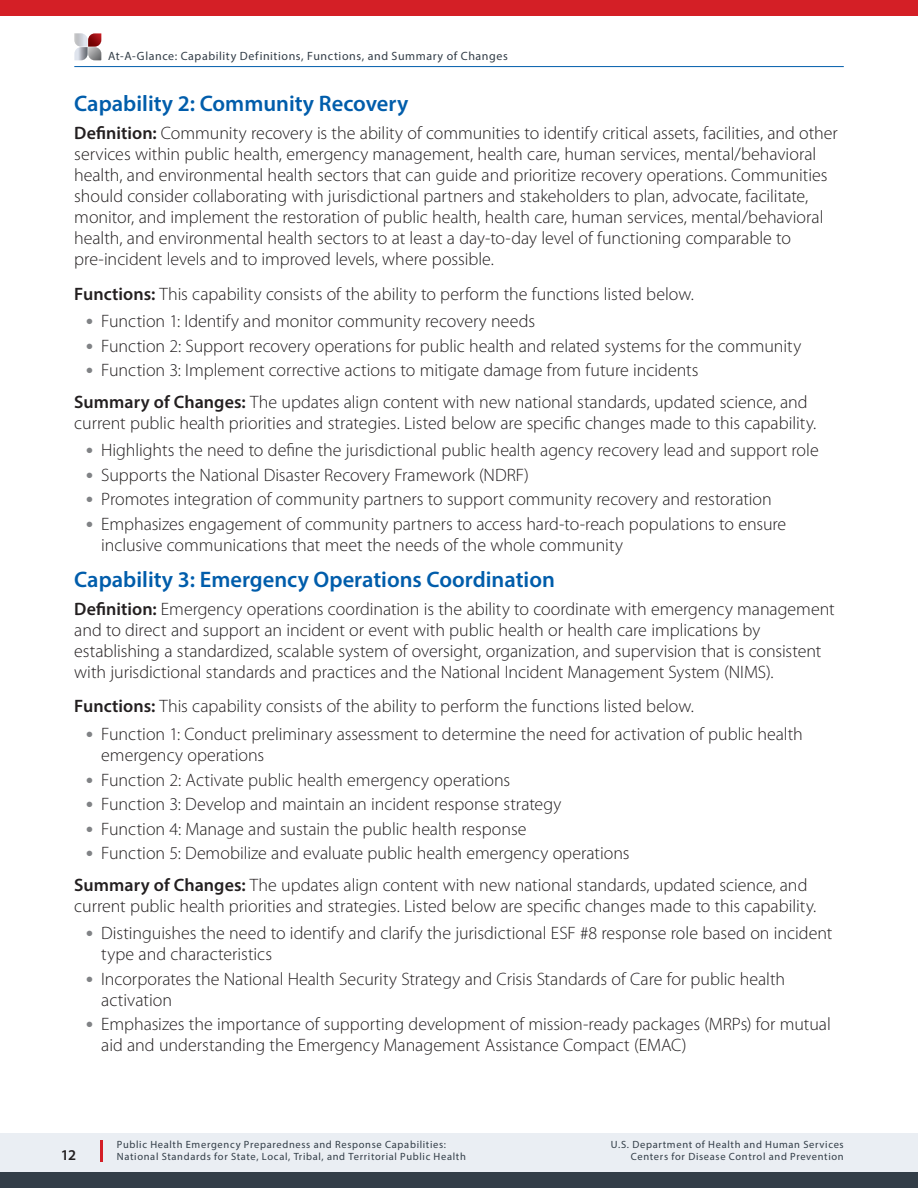
<style>
.page{position:relative;width:918px;height:1188px;background:#fff}
.page>*{position:absolute;margin:0;border:0;box-sizing:border-box;transform-origin:0 0}
.t1{font:600 22.5px "Myriad Pro";color:#015dab}
.t2{font:300 18px/21px "Myriad Pro";color:#231f20}
.t3{font:600 15px "Myriad Pro";color:#231f20}
.t4{font:12px "Myriad Pro";letter-spacing:.045em;color:#323d47}
.t5{font:10.5px/12px "Myriad Pro";letter-spacing:.06em;color:#323d47}
.s1{font-weight:600}
.s2{font-weight:900;font-stretch:semi-expanded;color:#808285}
</style>
<div class="page">
<div style="left:0;top:1133px;width:918px;height:55px;background:#eaeef3"></div>
<div style="left:0;top:1172px;width:918px;height:16px;background:#323d47"></div>
<div style="left:0;top:0;width:918px;height:16px;background:#d41f26"></div>
<hr style="left:100px;top:1140px;width:2px;height:22px;background:#d41f26">
<svg style="left:74px;top:33px;width:27px;height:27px"></svg>
<hr style="left:74px;top:66px;width:770px;height:1px;background:#015dab">
<p class="t4" style="left:108px;top:49px;width:401px">At-A-Glance: Capability Definitions, Functions, and Summary of Changes</p>
<h3 class="t1" style="left:74px;top:90px;width:336px">Capability 2: Community Recovery</h3>
<p class="t2" style="left:74px;top:123px;width:765px"><span class="s1">Definition:</span> Community recovery is the ability of communities to identify critical assets, facilities, and other services within public health, emergency management, health care, human services, mental/behavioral health, and environmental health sectors that can guide and prioritize recovery operations. Communities should consider collaborating with jurisdictional partners and stakeholders to plan, advocate, facilitate, monitor, and implement the restoration of public health, health care, human services, mental/behavioral health, and environmental health sectors to at least a day-to-day level of functioning comparable to pre-incident levels and to improved levels, where possible.</p>
<p class="t2" style="left:74px;top:283px;width:621px"><span class="s1">Functions:</span> This capability consists of the ability to perform the functions listed below.</p>
<p class="t2" style="left:86px;top:311px;width:450px"><span class="s2">•</span> Function 1: Identify and monitor community recovery needs</p>
<p class="t2" style="left:86px;top:336px;width:717px"><span class="s2">•</span> Function 2: Support recovery operations for public health and related systems for the community</p>
<p class="t2" style="left:86px;top:360px;width:614px"><span class="s2">•</span> Function 3: Implement corrective actions to mitigate damage from future incidents</p>
<p class="t2" style="left:74px;top:391px;width:743px"><span class="s1">Summary of Changes:</span> The updates align content with new national standards, updated science, and current public health priorities and strategies. Listed below are specific changes made to this capability.</p>
<p class="t2" style="left:86px;top:440px;width:734px"><span class="s2">•</span> Highlights the need to define the jurisdictional public health agency recovery lead and support role</p>
<p class="t2" style="left:86px;top:465px;width:444px"><span class="s2">•</span> Supports the National Disaster Recovery Framework (NDRF)</p>
<p class="t2" style="left:86px;top:489px;width:687px"><span class="s2">•</span> Promotes integration of community partners to support community recovery and restoration</p>
<p class="t2" style="left:101px;top:514px;width:687px;text-indent:-15px"><span class="s2">•</span> Emphasizes engagement of community partners to access hard-to-reach populations to ensure inclusive communications that meet the needs of the whole community</p>
<h3 class="t1" style="left:74px;top:565px;width:482px">Capability 3: Emergency Operations Coordination</h3>
<p class="t2" style="left:74px;top:599px;width:762px"><span class="s1">Definition:</span> Emergency operations coordination is the ability to coordinate with emergency management and to direct and support an incident or event with public health or health care implications by establishing a standardized, scalable system of oversight, organization, and supervision that is consistent with jurisdictional standards and practices and the National Incident Management System (NIMS).</p>
<p class="t2" style="left:74px;top:696px;width:621px"><span class="s1">Functions:</span> This capability consists of the ability to perform the functions listed below.</p>
<p class="t2" style="left:101px;top:724px;width:703px;text-indent:-15px"><span class="s2">•</span> Function 1: Conduct preliminary assessment to determine the need for activation of public health emergency operations</p>
<p class="t2" style="left:86px;top:770px;width:426px"><span class="s2">•</span> Function 2: Activate public health emergency operations</p>
<p class="t2" style="left:86px;top:794px;width:477px"><span class="s2">•</span> Function 3: Develop and maintain an incident response strategy</p>
<p class="t2" style="left:86px;top:819px;width:442px"><span class="s2">•</span> Function 4: Manage and sustain the public health response</p>
<p class="t2" style="left:86px;top:843px;width:545px"><span class="s2">•</span> Function 5: Demobilize and evaluate public health emergency operations</p>
<p class="t2" style="left:74px;top:874px;width:743px"><span class="s1">Summary of Changes:</span> The updates align content with new national standards, updated science, and current public health priorities and strategies. Listed below are specific changes made to this capability.</p>
<p class="t2" style="left:101px;top:923px;width:733px;text-indent:-15px"><span class="s2">•</span> Distinguishes the need to identify and clarify the jurisdictional ESF #8 response role based on incident type and characteristics</p>
<p class="t2" style="left:101px;top:969px;width:685px;text-indent:-15px"><span class="s2">•</span> Incorporates the National Health Security Strategy and Crisis Standards of Care for public health activation</p>
<p class="t2" style="left:101px;top:1014px;width:731px;text-indent:-15px"><span class="s2">•</span> Emphasizes the importance of supporting development of mission-ready packages (MRPs) for mutual aid and understanding the Emergency Management Assistance Compact (EMAC)</p>
<p class="t3" style="left:61px;top:1145px;width:17px">12</p>
<p class="t5" style="left:117px;top:1139px;width:350px">Public Health Emergency Preparedness and Response Capabilities:<br>National Standards for State, Local, Tribal, and Territorial Public Health</p>
<p class="t5" style="left:611px;top:1139px;width:234px;text-align:right">U.S. Department of Health and Human Services<br>Centers for Disease Control and Prevention</p>
</div>
